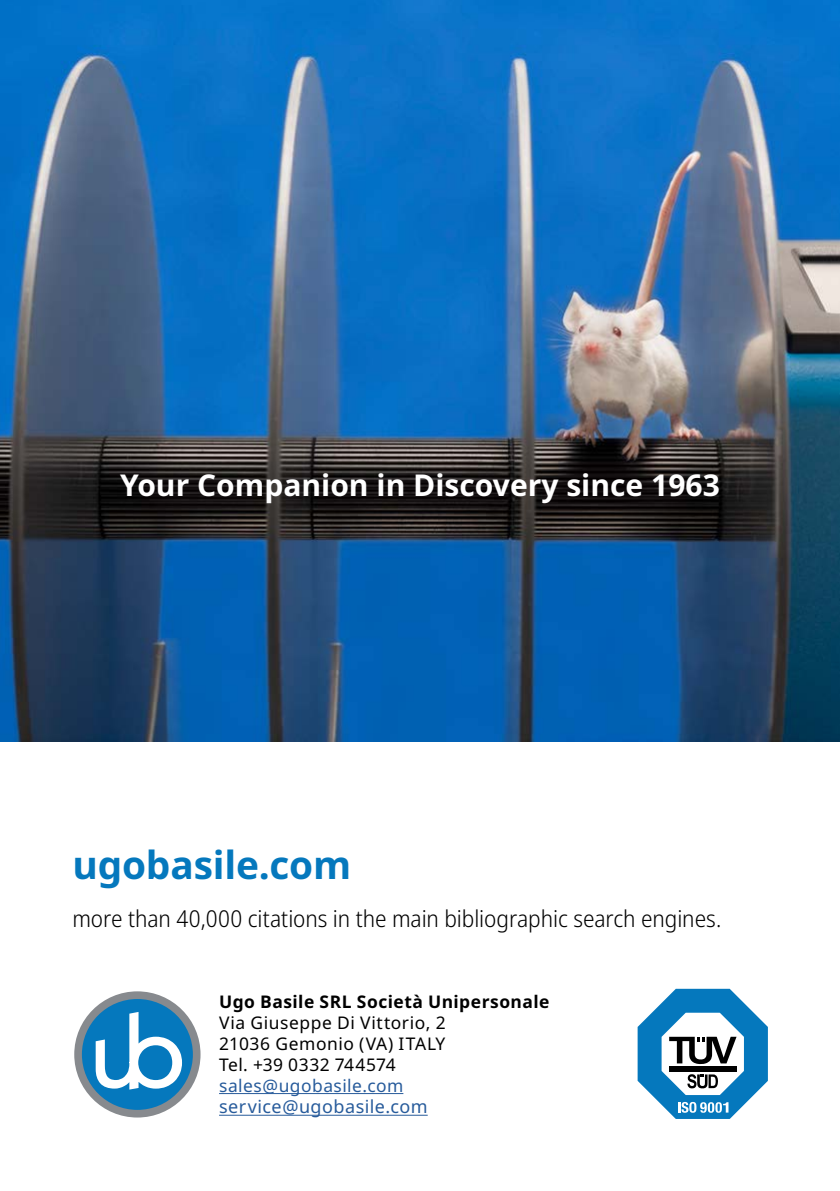
<style>
.page{position:relative;width:840px;height:1191px;background:#fff}
.page>*{position:absolute;margin:0;border:0;box-sizing:border-box;transform-origin:0 0}
.t1{font:700 38.8px "Noto Sans";letter-spacing:-.005em;color:#0578bd}
.t2{font:700 30px "Noto Sans";color:#fff}
.t3{font:300 semi-condensed 23.2px "Noto Sans";letter-spacing:-.005em;color:#000}
.t4{font:18px "Noto Sans";letter-spacing:.025em;color:#275b9b}
.t5{font:17.4px/20.8px "Noto Sans";letter-spacing:.03em;color:#000;text-align:justify}
.t6{font:700 17.4px "Noto Sans";letter-spacing:.03em;color:#000}
.t7{font:17.4px "Noto Sans";letter-spacing:.025em;color:#275b9b}
</style>
<div class="page">
<hr style="left:219px;top:1093px;width:184px;height:1px;background:#275b9b">
<hr style="left:219px;top:1114px;width:208px;height:1px;background:#275b9b">
<svg style="left:77px;top:993px;width:121px;height:122px;background:#277cb0"></svg>
<div style="left:74px;top:991px;width:126px;height:126px;border:8px solid #878a8e;border-radius:50%"></div>
<svg style="left:94px;top:1010px;width:89px;height:81px"></svg>
<img style="left:0;top:0;width:839px;height:741px">
<svg style="left:637px;top:988px;width:130px;height:131px"></svg>
<h2 class="t2" style="left:120px;top:463px;width:601px">Your Companion in Discovery since 1963</h2>
<h1 class="t1" style="left:72px;top:837px;width:280px">ugobasile.com</h1>
<h3 class="t3" style="left:72px;top:902px;width:650px">more than 40,000 citations in the main bibliographic search engines.</h3>
<p class="t6" style="left:219px;top:989px;width:332px">Ugo Basile SRL Società Unipersonale</p>
<p class="t5" style="left:219px;top:1012px;width:228px">Via Giuseppe Di Vittorio, 2<br>21036 Gemonio (VA) ITALY Tel. +39 0332 744574</p>
<p class="t7" style="left:219px;top:1073px;width:186px">sales@ugobasile.com</p>
<p class="t4" style="left:219px;top:1094px;width:210px">service@ugobasile.com</p>
</div>
